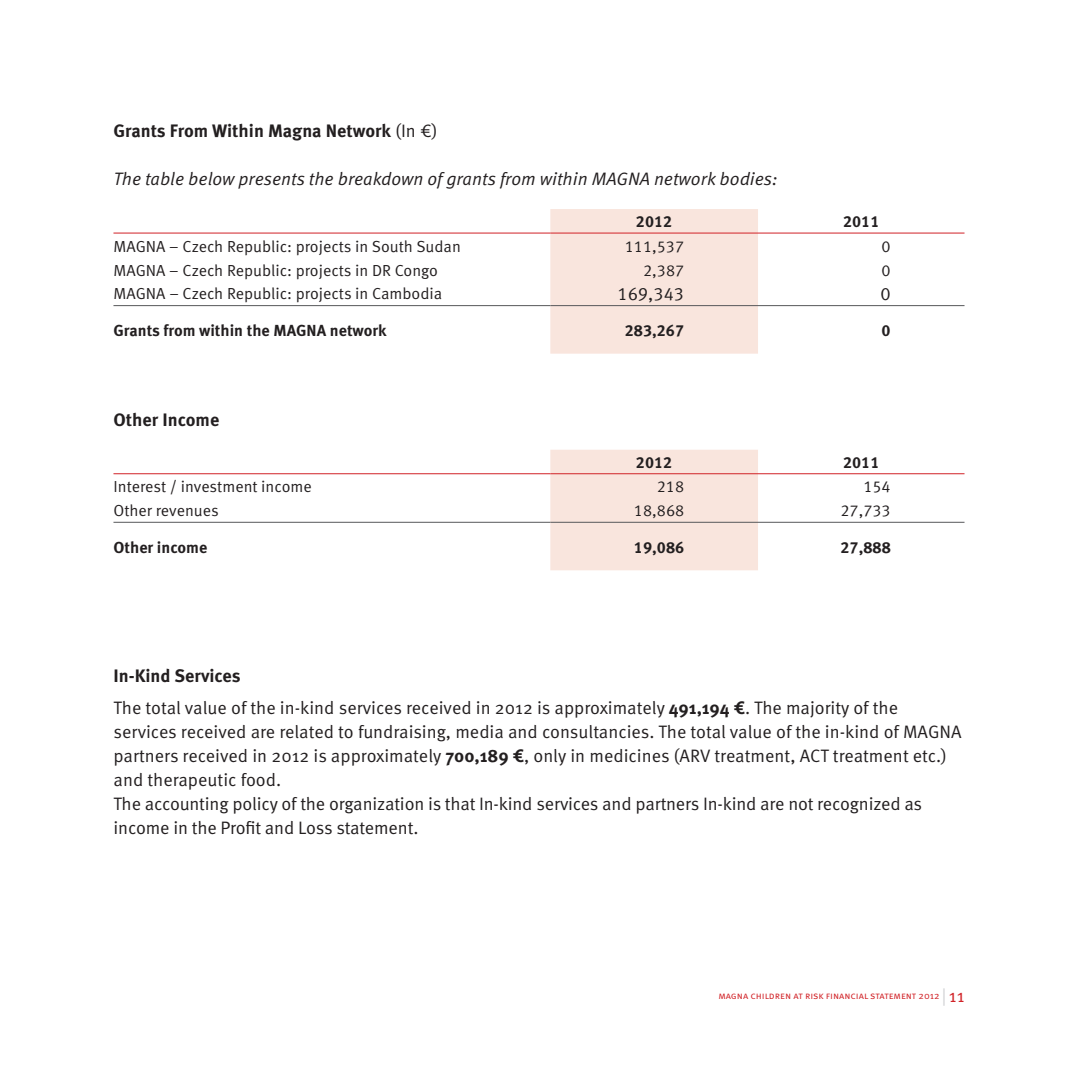
<style>
.page{position:relative;width:1078px;height:1078px;background:#fff}
.page>*{position:absolute;margin:0;border:0;box-sizing:border-box;transform-origin:0 0}
.t1{font:18px/24px "Meta Pro";letter-spacing:-.005em;color:#231f20}
.t2{font:italic 18px "Meta Pro";color:#231f20}
.t3{font:700 18px "Meta Pro";color:#231f20}
.t4{font:16px "Meta Pro";color:#231f20}
.t5{font:700 16px "Meta Pro";color:#231f20}
.t6{font:10px "Meta Pro";color:#d12227}
.s1{font-weight:400}
.s2{font-weight:700}
.s3{font-size:18px;color:#d1d2d4}
.s4{font-size:18px}
</style>
<div class="page">
<div style="left:550px;top:209px;width:207px;height:144px;background:#f9e5dd"></div>
<hr style="left:113px;top:232px;width:437px;height:1px;background:#d12227">
<hr style="left:550px;top:232px;width:207px;height:1px;background:#d12227">
<hr style="left:757px;top:232px;width:207px;height:1px;background:#d12227">
<hr style="left:113px;top:305px;width:437px;height:1px;background:#57585a">
<hr style="left:550px;top:305px;width:207px;height:1px;background:#57585a">
<hr style="left:757px;top:305px;width:207px;height:1px;background:#57585a">
<div style="left:550px;top:450px;width:207px;height:120px;background:#f9e5dd"></div>
<hr style="left:113px;top:473px;width:437px;height:1px;background:#d12227">
<hr style="left:550px;top:473px;width:207px;height:1px;background:#d12227">
<hr style="left:757px;top:473px;width:207px;height:1px;background:#d12227">
<hr style="left:113px;top:521px;width:437px;height:1px;background:#57585a">
<hr style="left:550px;top:521px;width:207px;height:1px;background:#57585a">
<hr style="left:757px;top:521px;width:207px;height:1px;background:#57585a">
<p class="t3" style="left:113px;top:119px;width:326px">Grants From Within Magna Network <span class="s1">(In €)</span></p>
<p class="t2" style="left:113px;top:167px;width:665px">The table below presents the breakdown of grants from within MAGNA network bodies:</p>
<p class="t5" style="left:635px;top:211px;width:38px">2012</p>
<p class="t5" style="left:842px;top:211px;width:38px">2011</p>
<p class="t4" style="left:113px;top:236px;width:349px">MAGNA – Czech Republic: projects in South Sudan</p>
<p class="t4" style="left:624px;top:236px;width:61px">111,537</p>
<p class="t4" style="left:881px;top:236px;width:11px">0</p>
<p class="t4" style="left:113px;top:260px;width:326px">MAGNA – Czech Republic: projects in DR Congo</p>
<p class="t4" style="left:643px;top:260px;width:43px">2,387</p>
<p class="t4" style="left:881px;top:260px;width:11px">0</p>
<p class="t4" style="left:113px;top:283px;width:330px">MAGNA – Czech Republic: projects in Cambodia</p>
<p class="t1" style="left:617px;top:282px;width:68px">169,343</p>
<p class="t1" style="left:880px;top:282px;width:12px">0</p>
<p class="t5" style="left:113px;top:320px;width:275px">Grants from within the MAGNA network</p>
<p class="t5" style="left:624px;top:320px;width:61px">283,267</p>
<p class="t5" style="left:881px;top:320px;width:11px">0</p>
<p class="t3" style="left:113px;top:408px;width:107px">Other Income</p>
<p class="t5" style="left:635px;top:451px;width:38px">2012</p>
<p class="t5" style="left:842px;top:451px;width:38px">2011</p>
<p class="t4" style="left:113px;top:476px;width:200px">Interest / investment income</p>
<p class="t4" style="left:656px;top:476px;width:29px">218</p>
<p class="t4" style="left:863px;top:476px;width:29px">154</p>
<p class="t4" style="left:113px;top:500px;width:107px">Other revenues</p>
<p class="t4" style="left:633px;top:500px;width:52px">18,868</p>
<p class="t4" style="left:840px;top:500px;width:52px">27,733</p>
<p class="t5" style="left:113px;top:536px;width:95px">Other income</p>
<p class="t5" style="left:633px;top:536px;width:52px">19,086</p>
<p class="t5" style="left:840px;top:536px;width:52px">27,888</p>
<p class="t1" style="left:113px;top:660px;width:786px;line-height:32px"><span class="s2">In-Kind Services<br></span>The total value of the in-kind services received in 2012 is approximately <span class="s2">491,194 €</span>. The majority of the</p>
<p class="t1" style="left:113px;top:720px;width:849px">services received are related to fundraising, media and consultancies. The total value of the in-kind of MAGNA partners received in 2012 is approximately <span class="s2">700,189 €</span>, only in medicines (ARV treatment, ACT treatment etc.) and therapeutic food.<br>The accounting policy of the organization is that In-kind services and partners In-kind are not recognized as income in the Profit and Loss statement.</p>
<p class="t6" style="left:718px;top:989px;width:247px">magna children at risk financial statement 2012 <span class="s3">|</span> <span class="s4">11</span></p>
</div>
